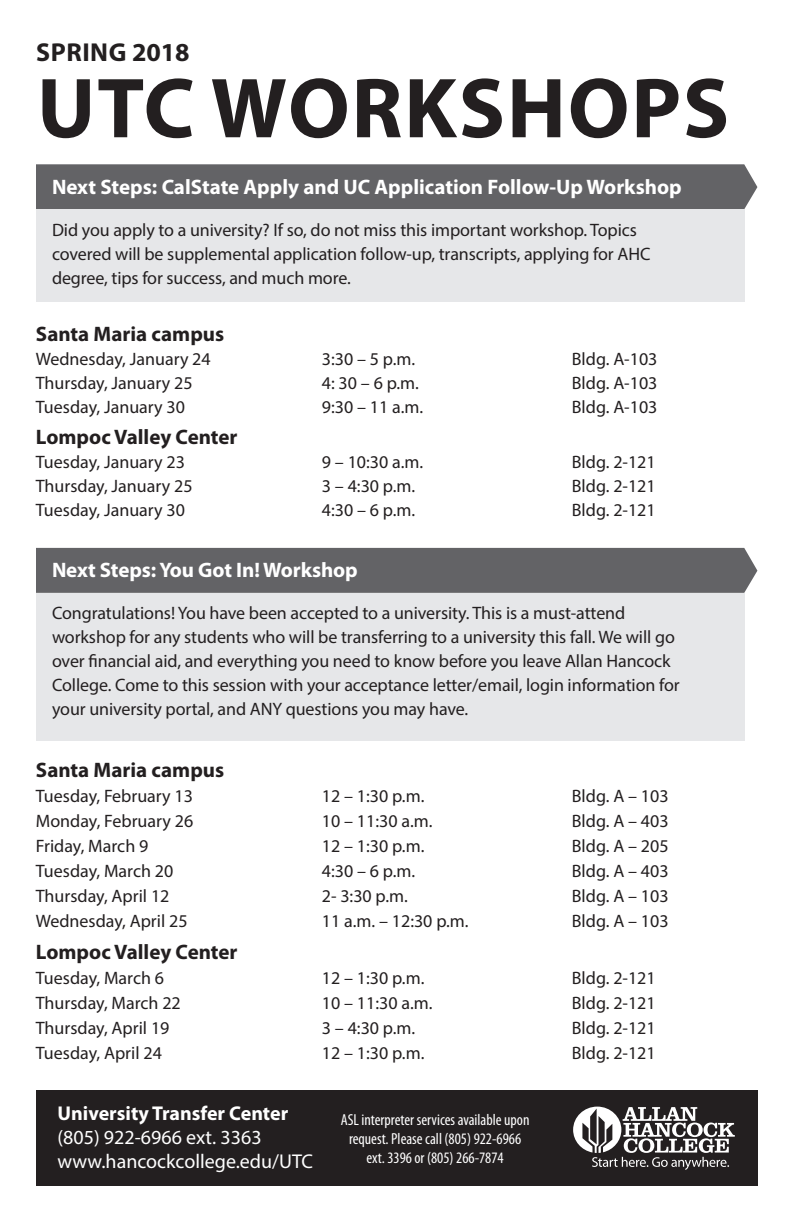
<style>
.page{position:relative;width:792px;height:1224px;background:#fff}
.page>*{position:absolute;margin:0;border:0;box-sizing:border-box;transform-origin:0 0}
.t1{font:700 86px "Myriad Pro";letter-spacing:.02em;color:#231f20}
.t2{font:700 26px "Myriad Pro";letter-spacing:.02em;color:#231f20}
.t3{font:700 21px "Myriad Pro";color:#fff}
.t4{font:700 21px "Myriad Pro";color:#231f20}
.t5{font:20px "Myriad Pro";color:#fff}
.t6{font:700 20px "Myriad Pro";color:#fff}
.t7{font:18px/24px "Myriad Pro";letter-spacing:-.005em;color:#231f20}
.t8{font:condensed 16px/19.2px "Myriad Pro";color:#fff;text-align:center}
</style>
<div class="page">
<div style="left:36px;top:164px;width:721px;height:45px;background:#636366"></div>
<div style="left:36px;top:548px;width:721px;height:45px;background:#636366"></div>
<div style="left:36px;top:1091px;width:721px;height:95px;background:#231f20"></div>
<svg style="left:573px;top:1107px;width:162px;height:63px"></svg>
<div style="left:36px;top:210px;width:708px;height:92px;background:#e6e7e9"></div>
<div style="left:36px;top:593px;width:708px;height:147px;background:#e6e7e9"></div>
<p class="t2" style="left:36px;top:36px;width:155px">SPRING 2018</p>
<p class="t1" style="left:37px;top:52px;width:694px">UTC WORKSHOPS</p>
<p class="t3" style="left:52px;top:173px;width:631px">Next Steps: CalState Apply and UC Application Follow-Up Workshop</p>
<p class="t7" style="left:52px;top:217px;width:600px">Did you apply to a university? If so, do not miss this important workshop. Topics covered will be supplemental application follow-up, transcripts, applying for AHC degree, tips for success, and much more.</p>
<p class="t4" style="left:36px;top:321px;width:190px">Santa Maria campus</p>
<p class="t7" style="left:36px;top:347px;width:176px">Wednesday, January 24</p>
<p class="t7" style="left:322px;top:347px;width:95px">3:30 – 5 p.m.</p>
<p class="t7" style="left:572px;top:347px;width:87px">Bldg. A-103</p>
<p class="t7" style="left:36px;top:371px;width:158px">Thursday, January 25</p>
<p class="t7" style="left:322px;top:371px;width:99px">4: 30 – 6 p.m.</p>
<p class="t7" style="left:572px;top:371px;width:87px">Bldg. A-103</p>
<p class="t7" style="left:36px;top:395px;width:151px">Tuesday, January 30</p>
<p class="t7" style="left:322px;top:395px;width:103px">9:30 – 11 a.m.</p>
<p class="t7" style="left:572px;top:395px;width:87px">Bldg. A-103</p>
<p class="t4" style="left:36px;top:424px;width:203px">Lompoc Valley Center</p>
<p class="t7" style="left:36px;top:450px;width:151px">Tuesday, January 23</p>
<p class="t7" style="left:322px;top:450px;width:103px">9 – 10:30 a.m.</p>
<p class="t7" style="left:572px;top:450px;width:85px">Bldg. 2-121</p>
<p class="t7" style="left:36px;top:474px;width:158px">Thursday, January 25</p>
<p class="t7" style="left:322px;top:474px;width:95px">3 – 4:30 p.m.</p>
<p class="t7" style="left:572px;top:474px;width:85px">Bldg. 2-121</p>
<p class="t7" style="left:36px;top:498px;width:151px">Tuesday, January 30</p>
<p class="t7" style="left:322px;top:498px;width:95px">4:30 – 6 p.m.</p>
<p class="t7" style="left:572px;top:498px;width:85px">Bldg. 2-121</p>
<p class="t3" style="left:52px;top:556px;width:307px">Next Steps: You Got In! Workshop</p>
<p class="t7" style="left:52px;top:601px;width:629px">Congratulations! You have been accepted to a university. This is a must-attend workshop for any students who will be transferring to a university this fall. We will go over financial aid, and everything you need to know before you leave Allan Hancock College. Come to this session with your acceptance letter/email, login information for your university portal, and ANY questions you may have.</p>
<p class="t4" style="left:36px;top:757px;width:190px">Santa Maria campus</p>
<p class="t7" style="left:36px;top:784px;width:159px">Tuesday, February 13</p>
<p class="t7" style="left:322px;top:784px;width:104px">12 – 1:30 p.m.</p>
<p class="t7" style="left:572px;top:784px;width:98px">Bldg. A – 103</p>
<p class="t7" style="left:36px;top:809px;width:159px">Monday, February 26</p>
<p class="t7" style="left:322px;top:809px;width:112px">10 – 11:30 a.m.</p>
<p class="t7" style="left:572px;top:809px;width:98px">Bldg. A – 403</p>
<p class="t7" style="left:36px;top:834px;width:114px">Friday, March 9</p>
<p class="t7" style="left:322px;top:834px;width:104px">12 – 1:30 p.m.</p>
<p class="t7" style="left:572px;top:834px;width:98px">Bldg. A – 205</p>
<p class="t7" style="left:36px;top:859px;width:139px">Tuesday, March 20</p>
<p class="t7" style="left:322px;top:859px;width:95px">4:30 – 6 p.m.</p>
<p class="t7" style="left:572px;top:859px;width:98px">Bldg. A – 403</p>
<p class="t7" style="left:36px;top:884px;width:135px">Thursday, April 12</p>
<p class="t7" style="left:322px;top:884px;width:88px">2- 3:30 p.m.</p>
<p class="t7" style="left:572px;top:884px;width:98px">Bldg. A – 103</p>
<p class="t7" style="left:36px;top:909px;width:153px">Wednesday, April 25</p>
<p class="t7" style="left:322px;top:909px;width:148px">11 a.m. – 12:30 p.m.</p>
<p class="t7" style="left:572px;top:909px;width:98px">Bldg. A – 103</p>
<p class="t4" style="left:36px;top:939px;width:203px">Lompoc Valley Center</p>
<p class="t7" style="left:36px;top:966px;width:130px">Tuesday, March 6</p>
<p class="t7" style="left:322px;top:966px;width:104px">12 – 1:30 p.m.</p>
<p class="t7" style="left:572px;top:966px;width:85px">Bldg. 2-121</p>
<p class="t7" style="left:36px;top:991px;width:147px">Thursday, March 22</p>
<p class="t7" style="left:322px;top:991px;width:112px">10 – 11:30 a.m.</p>
<p class="t7" style="left:572px;top:991px;width:85px">Bldg. 2-121</p>
<p class="t7" style="left:36px;top:1016px;width:135px">Thursday, April 19</p>
<p class="t7" style="left:322px;top:1016px;width:95px">3 – 4:30 p.m.</p>
<p class="t7" style="left:572px;top:1016px;width:85px">Bldg. 2-121</p>
<p class="t7" style="left:36px;top:1041px;width:128px">Tuesday, April 24</p>
<p class="t7" style="left:322px;top:1041px;width:104px">12 – 1:30 p.m.</p>
<p class="t7" style="left:572px;top:1041px;width:85px">Bldg. 2-121</p>
<p class="t6" style="left:58px;top:1100px;width:232px">University Transfer Center</p>
<p class="t5" style="left:58px;top:1125px;width:206px">(805) 922-6966 ext. 3363</p>
<p class="t5" style="left:58px;top:1149px;width:257px">www.hancockcollege.edu/UTC</p>
<p class="t8" style="left:341px;top:1110px;width:190px">ASL interpreter services available upon request. Please call (805) 922-6966 ext. 3396 or (805) 266-7874</p>
</div>
